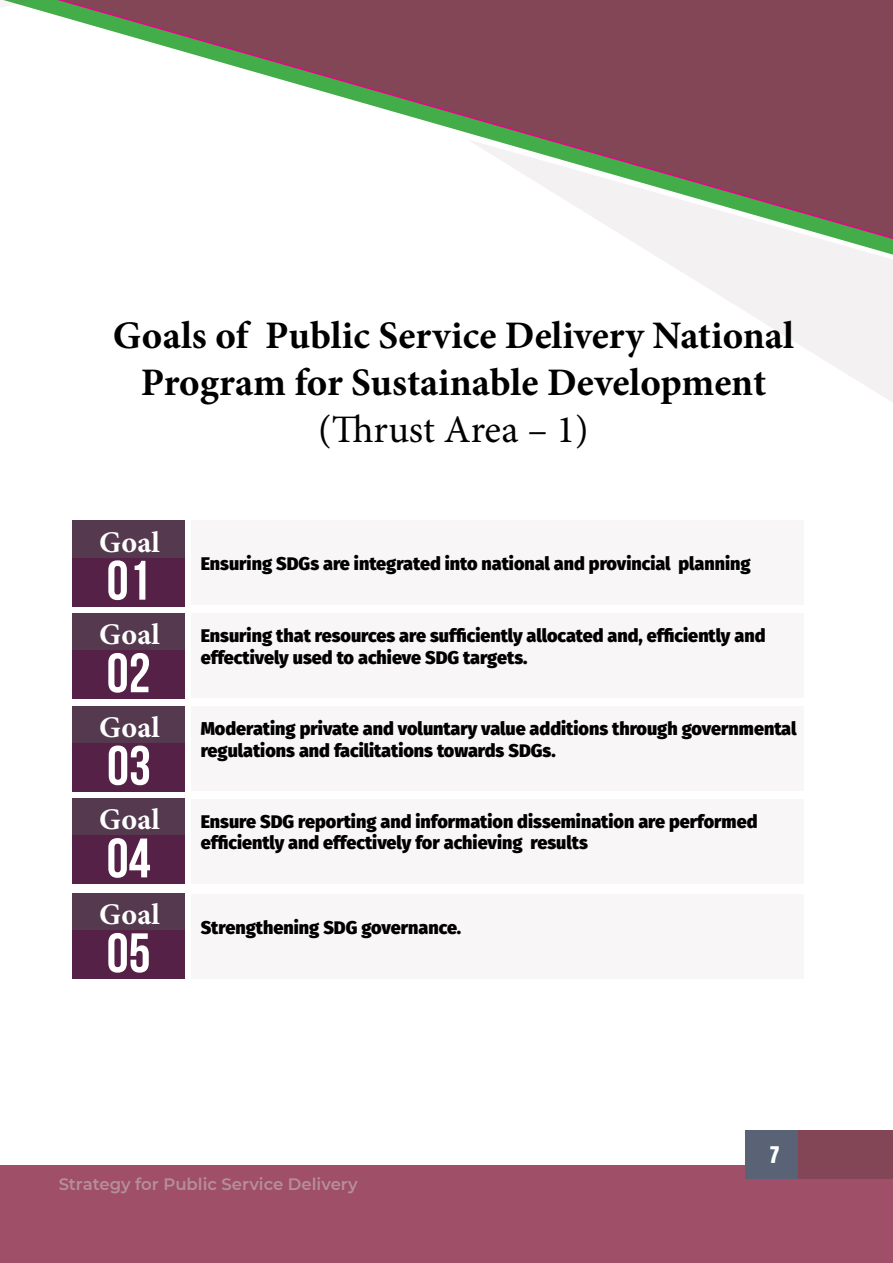
<style>
.page{position:relative;width:893px;height:1263px;background:#fff}
.page>*{position:absolute;margin:0;border:0;box-sizing:border-box;transform-origin:0 0}
.t1{font:700 55.5px/93.2px "Bebas Neue";color:#fff;text-align:justify}
.t2{font:700 39px/46.8px "Minion Pro";color:#000;text-align:center}
.t3{font:39px "Minion Pro";letter-spacing:-.005em;color:#000}
.t4{font:700 30px "Minion Pro";letter-spacing:.01em;color:#fff}
.t5{font:19.5px "Anton";color:#fff}
.t6{font:900 18px/21.6px "Fira Sans";color:#000}
.t7{font:600 16.5px "Montserrat";color:#cdcfd0}
</style>
<div class="page">
<hr style="left:0;top:1166px;width:3px;height:97px;background:#9f4f68">
<div style="left:3px;top:1166px;width:890px;height:97px;background:#9f4f68"></div>
<svg style="left:35px;top:0;width:858px;height:139px"></svg>
<svg style="left:469px;top:139px;width:424px;height:263px"></svg>
<svg style="left:0;top:0;width:35px;height:9px"></svg>
<div style="left:746px;top:1130px;width:147px;height:49px;background:#5a6375"></div>
<div style="left:798px;top:1130px;width:95px;height:49px;background:#834656"></div>
<div style="left:72px;top:520px;width:113px;height:85px;background:#54394f"></div>
<div style="left:192px;top:520px;width:612px;height:85px;background:#f8f6f7"></div>
<div style="left:192px;top:613px;width:612px;height:85px;background:#f8f6f7"></div>
<div style="left:192px;top:706px;width:612px;height:84px;background:#f8f6f7"></div>
<div style="left:192px;top:799px;width:612px;height:85px;background:#f8f6f7"></div>
<div style="left:192px;top:894px;width:612px;height:85px;background:#f8f6f7"></div>
<div style="left:72px;top:613px;width:113px;height:85px;background:#54394f"></div>
<div style="left:73px;top:706px;width:112px;height:84px;background:#54394f"></div>
<div style="left:72px;top:798px;width:113px;height:85px;background:#54394f"></div>
<div style="left:72px;top:893px;width:113px;height:85px;background:#54394f"></div>
<div style="left:72px;top:558px;width:113px;height:48px;background:#552146"></div>
<div style="left:72px;top:651px;width:113px;height:48px;background:#552146"></div>
<div style="left:73px;top:743px;width:112px;height:48px;background:#552146"></div>
<div style="left:72px;top:836px;width:113px;height:48px;background:#552146"></div>
<div style="left:72px;top:930px;width:113px;height:49px;background:#552146"></div>
<h2 class="t2" style="left:113px;top:312px;width:683px">Goals of Public Service Delivery National<br>Program for Sustainable Development</h2>
<h2 class="t3" style="left:318px;top:403px;width:272px">(Thrust Area – 1)</h2>
<h3 class="t4" style="left:99px;top:521px;width:62px">Goal</h3>
<h1 class="t1" style="left:107px;top:533px;width:46px">01<br>02<br>03<br>04<br>05</h1>
<p class="t6" style="left:201px;top:551px;width:551px">Ensuring SDGs are integrated into national and provincial planning</p>
<h3 class="t4" style="left:99px;top:613px;width:62px">Goal</h3>
<p class="t6" style="left:201px;top:623px;width:566px">Ensuring that resources are sufficiently allocated and, efficiently and effectively used to achieve SDG targets.</p>
<h3 class="t4" style="left:99px;top:706px;width:62px">Goal</h3>
<p class="t6" style="left:201px;top:716px;width:597px">Moderating private and voluntary value additions through governmental regulations and facilitations towards SDGs.</p>
<h3 class="t4" style="left:99px;top:799px;width:62px">Goal</h3>
<p class="t6" style="left:201px;top:809px;width:558px">Ensure SDG reporting and information dissemination are performed efficiently and effectively for achieving results</p>
<h3 class="t4" style="left:99px;top:893px;width:62px">Goal</h3>
<p class="t6" style="left:201px;top:915px;width:262px">Strengthening SDG governance.</p>
<p class="t7" style="left:59px;top:1173px;width:301px">Strategy for Public Service Delivery</p>
<p class="t5" style="left:770px;top:1145px;width:11px">7</p>
</div>
